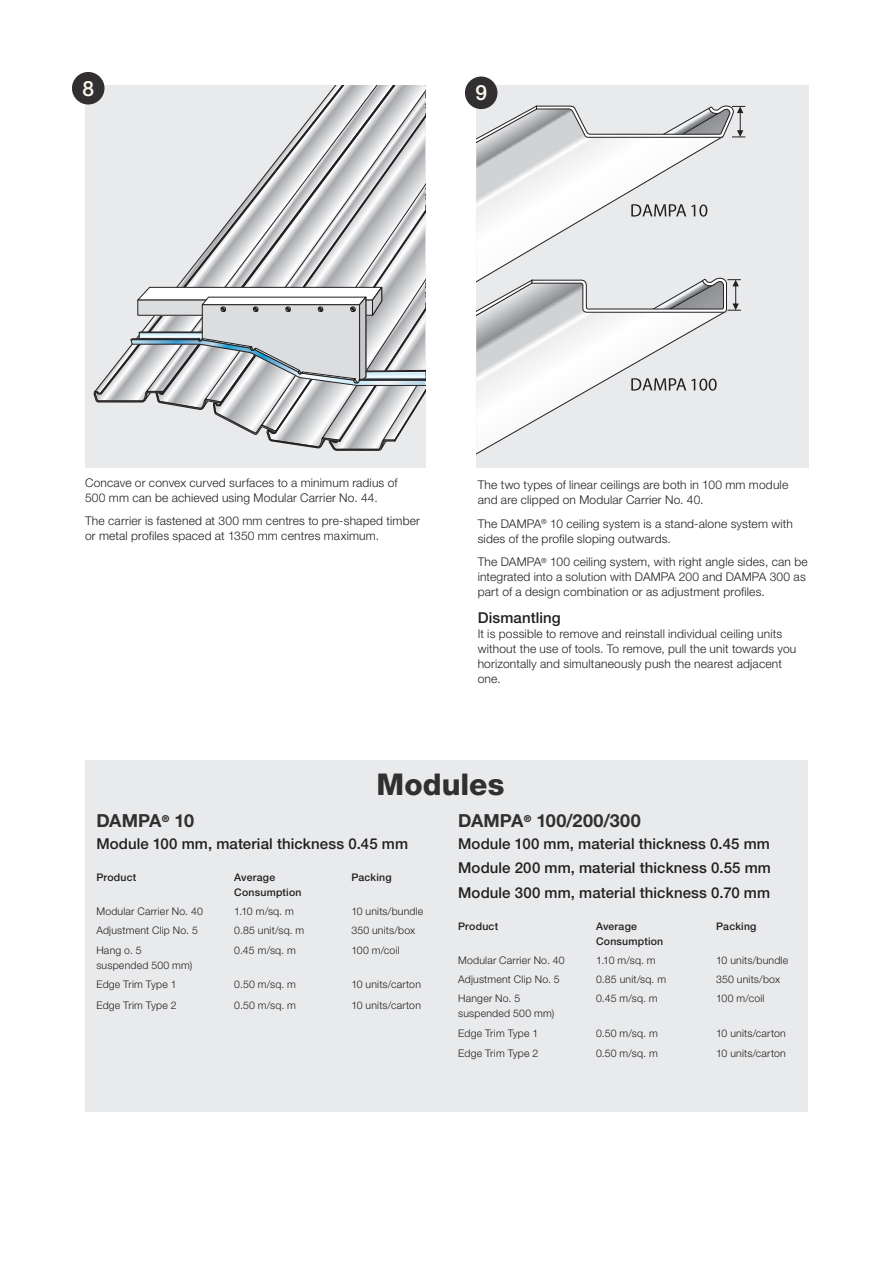
<style>
.page{position:relative;width:893px;height:1263px;background:#fff}
.page>*{position:absolute;margin:0;border:0;box-sizing:border-box;transform-origin:0 0}
.Overskrift_20pt{font:800 30px "Helvetica Neue LT Std";color:#312f30}
.t1{font:500 21px "Helvetica Neue LT Std";color:#f9f9ec}
.Mellem_12_pt_bold{font:700 18px "Helvetica Neue LT Std";letter-spacing:.015em;color:#312f30}
.Mellem_blå{font:700 18px "Helvetica Neue LT Std";letter-spacing:-.025em;color:#312f30}
.Mellem_overskrift{font:500 15px "Helvetica Neue LT Std";letter-spacing:.01em;color:#231f20}
.Broedtekst{font:300 12px/15px "Helvetica Neue LT Std";letter-spacing:.015em;color:#231f20}
.Brød_skema{font:300 10.5px "Helvetica Neue LT Std";letter-spacing:.02em;color:#231f20}
.Brød_skema-2{font:500 10.5px "Helvetica Neue LT Std";letter-spacing:.02em;color:#231f20}
</style>
<div class="page">
<div style="left:476px;top:85px;width:332px;height:383px;background:#e9eaeb"></div>
<div style="left:85px;top:85px;width:340px;height:383px;background:#e9eaeb"></div>
<div style="left:85px;top:760px;width:723px;height:352px;background:#e9eaeb"></div>
<svg style="left:309px;top:85px;width:96px;height:33px"></svg>
<svg style="left:94px;top:118px;width:331px;height:333px"></svg>
<svg style="left:476px;top:105px;width:269px;height:349px"></svg>
<div style="left:72px;top:72px;width:32px;height:32px;background:#312f30;border-radius:50%"></div>
<div style="left:465px;top:77px;width:32px;height:32px;background:#312f30;border-radius:50%"></div>
<p class="t1" style="left:82px;top:76px;width:13px">8</p>
<p class="t1" style="left:475px;top:80px;width:13px">9</p>
<p class="Broedtekst" style="left:85px;top:475px;width:314px">Concave or convex curved surfaces to a minimum radius of<br>500 mm can be achieved using Modular Carrier No. 44.</p>
<p class="Broedtekst" style="left:85px;top:513px;width:336px">The carrier is fastened at 300 mm centres to pre-shaped timber or metal profiles spaced at 1350 mm centres maximum.</p>
<p class="Broedtekst" style="left:478px;top:477px;width:312px">The two types of linear ceilings are both in 100 mm module and are clipped on Modular Carrier No. 40.</p>
<p class="Broedtekst" style="left:478px;top:516px;width:317px">The DAMPA<sup>®</sup> 10 ceiling system is a stand-alone system with sides of the profile sloping outwards.</p>
<p class="Broedtekst" style="left:478px;top:554px;width:331px">The DAMPA<sup>®</sup> 100 ceiling system, with right angle sides, can be integrated into a solution with DAMPA 200 and DAMPA 300 as part of a design combination or as adjustment profiles.</p>
<p class="Mellem_overskrift" style="left:478px;top:608px;width:85px">Dismantling</p>
<p class="Broedtekst" style="left:478px;top:625px;width:320px">It is possible to remove and reinstall individual ceiling units without the use of tools. To remove, pull the unit towards you horizontally and simultaneously push the nearest adjacent one.</p>
<p class="Overskrift_20pt" style="left:377px;top:766px;width:129px">Modules</p>
<p class="Mellem_blå" style="left:96px;top:809px;width:99px">DAMPA<sup>®</sup> 10</p>
<p class="Mellem_overskrift" style="left:96px;top:834px;width:313px">Module 100 mm, material thickness 0.45 mm</p>
<p class="Brød_skema-2" style="left:96px;top:871px;width:41px">Product</p>
<p class="Brød_skema-2" style="left:234px;top:871px;width:42px">Average</p>
<p class="Brød_skema-2" style="left:351px;top:871px;width:42px">Packing</p>
<p class="Brød_skema-2" style="left:234px;top:886px;width:69px">Consumption</p>
<p class="Brød_skema" style="left:96px;top:905px;width:108px">Modular Carrier No. 40</p>
<p class="Brød_skema" style="left:234px;top:905px;width:61px">1.10 m/sq. m</p>
<p class="Brød_skema" style="left:351px;top:905px;width:73px">10 units/bundle</p>
<p class="Brød_skema" style="left:96px;top:924px;width:103px">Adjustment Clip No. 5</p>
<p class="Brød_skema" style="left:234px;top:924px;width:72px">0.85 unit/sq. m</p>
<p class="Brød_skema" style="left:351px;top:924px;width:65px">350 units/box</p>
<p class="Brød_skema" style="left:96px;top:943px;width:47px">Hang o. 5</p>
<p class="Brød_skema" style="left:234px;top:943px;width:63px">0.45 m/sq. m</p>
<p class="Brød_skema" style="left:351px;top:943px;width:50px">100 m/coil</p>
<p class="Brød_skema" style="left:96px;top:958px;width:98px">suspended 500 mm)</p>
<p class="Brød_skema" style="left:96px;top:978px;width:82px">Edge Trim Type 1</p>
<p class="Brød_skema" style="left:234px;top:978px;width:63px">0.50 m/sq. m</p>
<p class="Brød_skema" style="left:351px;top:978px;width:71px">10 units/carton</p>
<p class="Brød_skema" style="left:96px;top:998px;width:82px">Edge Trim Type 2</p>
<p class="Brød_skema" style="left:234px;top:998px;width:63px">0.50 m/sq. m</p>
<p class="Brød_skema" style="left:351px;top:998px;width:71px">10 units/carton</p>
<p class="Mellem_12_pt_bold" style="left:458px;top:809px;width:184px">DAMPA<sup>®</sup> 100/200/300</p>
<p class="Mellem_overskrift" style="left:458px;top:834px;width:313px">Module 100 mm, material thickness 0.45 mm</p>
<p class="Mellem_overskrift" style="left:458px;top:859px;width:314px">Module 200 mm, material thickness 0.55 mm</p>
<p class="Mellem_overskrift" style="left:458px;top:883px;width:313px">Module 300 mm, material thickness 0.70 mm</p>
<p class="Brød_skema-2" style="left:458px;top:919px;width:41px">Product</p>
<p class="Brød_skema-2" style="left:596px;top:919px;width:42px">Average</p>
<p class="Brød_skema-2" style="left:716px;top:919px;width:42px">Packing</p>
<p class="Brød_skema-2" style="left:596px;top:934px;width:69px">Consumption</p>
<p class="Brød_skema" style="left:458px;top:954px;width:108px">Modular Carrier No. 40</p>
<p class="Brød_skema" style="left:596px;top:954px;width:61px">1.10 m/sq. m</p>
<p class="Brød_skema" style="left:716px;top:954px;width:73px">10 units/bundle</p>
<p class="Brød_skema" style="left:458px;top:973px;width:103px">Adjustment Clip No. 5</p>
<p class="Brød_skema" style="left:596px;top:973px;width:72px">0.85 unit/sq. m</p>
<p class="Brød_skema" style="left:716px;top:973px;width:65px">350 units/box</p>
<p class="Brød_skema" style="left:458px;top:992px;width:64px">Hanger No. 5</p>
<p class="Brød_skema" style="left:596px;top:992px;width:63px">0.45 m/sq. m</p>
<p class="Brød_skema" style="left:716px;top:992px;width:50px">100 m/coil</p>
<p class="Brød_skema" style="left:458px;top:1007px;width:98px">suspended 500 mm)</p>
<p class="Brød_skema" style="left:458px;top:1026px;width:82px">Edge Trim Type 1</p>
<p class="Brød_skema" style="left:596px;top:1026px;width:63px">0.50 m/sq. m</p>
<p class="Brød_skema" style="left:716px;top:1026px;width:71px">10 units/carton</p>
<p class="Brød_skema" style="left:458px;top:1047px;width:82px">Edge Trim Type 2</p>
<p class="Brød_skema" style="left:596px;top:1047px;width:63px">0.50 m/sq. m</p>
<p class="Brød_skema" style="left:716px;top:1047px;width:71px">10 units/carton</p>
</div>
